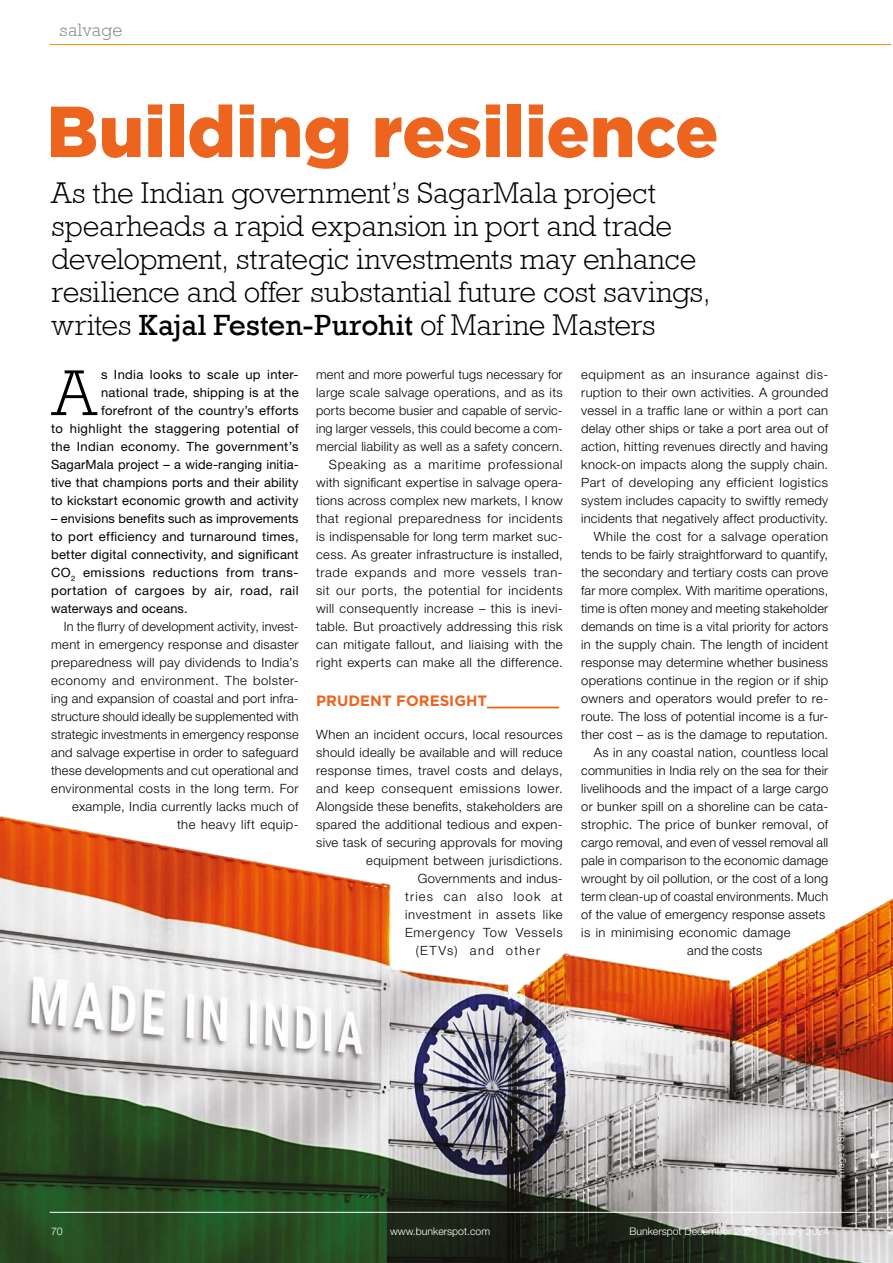
<style>
.page{position:relative;width:893px;height:1263px;background:#fff}
.page>*{position:absolute;margin:0;border:0;box-sizing:border-box;transform-origin:0 0}
.t1{font:900 72px "Gotham";letter-spacing:-.005em;color:#ec641d}
.t2{font:300 65.7px "Rockwell";color:#000}
.t3{font:300 30px/33px "Rockwell";letter-spacing:-.005em;color:#000}
.t4{font:300 18px "Rockwell";letter-spacing:.025em;color:#7d868c}
.t5{font:700 15px "Gotham";color:#ec641d}
.t6{font:300 12.75px/18px "Helvetica Neue LT Std";letter-spacing:.02em;color:#000;text-align:right}
.t7{font:12.75px/18px "Helvetica Neue LT Std";letter-spacing:.02em;color:#000;text-align:right}
.t8{font:300 12.75px "Helvetica Neue LT Std";letter-spacing:.04em;color:#000}
.t9{font:300 12.75px "Helvetica Neue LT Std";letter-spacing:.05em;color:#000}
.t10{font:300 12.75px "Helvetica Neue LT Std";letter-spacing:.06em;color:#000}
.t11{font:300 12.75px "Helvetica Neue LT Std";letter-spacing:.09em;color:#000}
.t12{font:300 12.75px "Helvetica Neue LT Std";letter-spacing:.105em;color:#000}
.t13{font:300 10.5px "Helvetica Neue LT Std";color:#fff}
.t14{font:300 9px "Helvetica Neue LT Std";letter-spacing:.025em;color:#fff}
.s1{font-weight:400}
</style>
<div class="page">
<img style="left:0;top:816px;width:893px;height:447px">
<hr style="left:50px;top:44px;width:841px;height:1px;background:#f18c00">
<hr style="left:50px;top:1212px;width:841px;height:1px;background:#fff">
<h3 class="t4" style="left:60px;top:20px;width:64px">salvage</h3>
<h1 class="t1" style="left:47px;top:82px;width:674px">Building resilience</h1>
<p class="t3" style="left:52px;top:176px;width:660px">As the Indian government’s SagarMala project spearheads a rapid expansion in port and trade development, strategic investments may enhance resilience and offer substantial future cost savings, writes <span class="s1">Kajal Festen-Purohit</span> of Marine Masters</p>
<p class="t7" style="left:51px;top:365px;width:249px">s India looks to scale up inter&shy;national trade, shipping is at the forefront of the country’s efforts<br>to highlight the staggering potential of the Indian economy. The government’s SagarMala project – a wide-ranging initia&shy;tive that champions ports and their ability to kickstart economic growth and activity</p>
<p class="t7" style="left:51px;top:509px;width:249px;text-align:justify">– envisions benefits such as improvements to port efficiency and turnaround times, better digital connectivity, and significant CO<sub>2</sub> emissions reductions from trans&shy;portation of cargoes by air, road, rail waterways and oceans.</p>
<p class="t6" style="left:51px;top:617px;width:249px">In the flurry of development activity, invest&shy;ment in emergency response and disaster preparedness will pay dividends to India’s economy and environment. The bolster&shy;ing and expansion of coastal and port infra&shy;structure should ideally be supplemented with strategic investments in emergency response and salvage expertise in order to safeguard these developments and cut operational and environmental costs in the long term. For example, India currently lacks much of the heavy lift equip-</p>
<h2 class="t2" style="left:53px;top:355px;width:45px">A</h2>
<p class="t6" style="left:316px;top:365px;width:248px">ment and more powerful tugs necessary for large scale salvage operations, and as its ports become busier and capable of servic&shy;ing larger vessels, this could become a com&shy;mercial liability as well as a safety concern.<br>Speaking as a maritime professional with significant expertise in salvage opera&shy;tions across complex new markets, I know that regional preparedness for incidents is indispensable for long term market suc&shy;cess. As greater infrastructure is installed, trade expands and more vessels tran&shy;sit our ports, the potential for incidents will consequently increase – this is inevi&shy;table. But proactively addressing this risk can mitigate fallout, and liaising with the right experts can make all the difference.</p>
<p class="t5" style="left:316px;top:691px;width:245px">PRUDENT FORESIGHT________</p>
<p class="t6" style="left:316px;top:725px;width:248px">When an incident occurs, local resources</p>
<p class="t6" style="left:316px;top:743px;width:248px">should ideally be available and will reduce</p>
<p class="t6" style="left:316px;top:761px;width:248px">response times, travel costs and delays,</p>
<p class="t9" style="left:316px;top:781px;width:248px">and keep consequent emissions lower.</p>
<p class="t6" style="left:316px;top:797px;width:248px">Alongside these benefits, stakeholders are</p>
<p class="t6" style="left:316px;top:815px;width:248px">spared the additional tedious and expen-</p>
<p class="t6" style="left:316px;top:833px;width:248px">sive task of securing approvals for moving</p>
<p class="t6" style="left:366px;top:851px;width:198px">equipment between jurisdictions.</p>
<p class="t6" style="left:418px;top:869px;width:146px">Governments and indus-</p>
<p class="t11" style="left:405px;top:889px;width:159px">tries can also look at</p>
<p class="t9" style="left:405px;top:907px;width:159px">investment in assets like</p>
<p class="t10" style="left:405px;top:925px;width:159px">Emergency Tow Vessels</p>
<p class="t12" style="left:416px;top:943px;width:126px">(ETVs) and other</p>
<p class="t8" style="left:581px;top:367px;width:249px">equipment as an insurance against dis-</p>
<p class="t6" style="left:581px;top:383px;width:249px">ruption to their own activities. A grounded</p>
<p class="t6" style="left:581px;top:401px;width:249px">vessel in a traffic lane or within a port can</p>
<p class="t6" style="left:581px;top:419px;width:248px">delay other ships or take a port area out of</p>
<p class="t6" style="left:581px;top:437px;width:248px">action, hitting revenues directly and having</p>
<p class="t6" style="left:581px;top:455px;width:248px">knock-on impacts along the supply chain.</p>
<p class="t8" style="left:581px;top:475px;width:249px">Part of developing any efficient logistics</p>
<p class="t6" style="left:581px;top:491px;width:248px">system includes capacity to swiftly remedy</p>
<p class="t6" style="left:581px;top:509px;width:249px">incidents that negatively affect productivity.</p>
<p class="t6" style="left:594px;top:527px;width:236px">While the cost for a salvage operation</p>
<p class="t6" style="left:581px;top:545px;width:248px">tends to be fairly straightforward to quantify,</p>
<p class="t6" style="left:581px;top:563px;width:248px">the secondary and tertiary costs can prove</p>
<p class="t6" style="left:581px;top:581px;width:249px">far more complex. With maritime operations,</p>
<p class="t6" style="left:581px;top:599px;width:249px">time is often money and meeting stakeholder</p>
<p class="t6" style="left:581px;top:617px;width:248px">demands on time is a vital priority for actors</p>
<p class="t6" style="left:581px;top:635px;width:248px">in the supply chain. The length of incident</p>
<p class="t6" style="left:581px;top:653px;width:248px">response may determine whether business</p>
<p class="t6" style="left:581px;top:671px;width:249px">operations continue in the region or if ship</p>
<p class="t6" style="left:581px;top:689px;width:249px">owners and operators would prefer to re-</p>
<p class="t6" style="left:581px;top:707px;width:249px">route. The loss of potential income is a fur-</p>
<p class="t6" style="left:581px;top:725px;width:249px">ther cost – as is the damage to reputation.</p>
<p class="t6" style="left:594px;top:743px;width:236px">As in any coastal nation, countless local</p>
<p class="t6" style="left:581px;top:761px;width:249px">communities in India rely on the sea for their</p>
<p class="t6" style="left:581px;top:779px;width:249px">livelihoods and the impact of a large cargo</p>
<p class="t6" style="left:581px;top:797px;width:249px">or bunker spill on a shoreline can be cata-</p>
<p class="t6" style="left:581px;top:815px;width:248px">strophic. The price of bunker removal, of</p>
<p class="t6" style="left:581px;top:833px;width:248px">cargo removal, and even of vessel removal all</p>
<p class="t6" style="left:581px;top:851px;width:249px">pale in comparison to the economic damage</p>
<p class="t6" style="left:581px;top:869px;width:248px">wrought by oil pollution, or the cost of a long</p>
<p class="t6" style="left:581px;top:887px;width:249px">term clean-up of coastal environments. Much</p>
<p class="t6" style="left:581px;top:905px;width:245px">of the value of emergency response assets</p>
<p class="t6" style="left:581px;top:923px;width:211px">is in minimising economic damage</p>
<p class="t6" style="left:687px;top:941px;width:76px">and the costs</p>
<p class="t14" style="left:835px;top:1178px;width:89px;rotate:-90deg">Image © Shutterstock</p>
<p class="t13" style="left:51px;top:1225px;width:13px">70</p>
<p class="t13" style="left:390px;top:1225px;width:101px">www.bunkerspot.com</p>
<p class="t13" style="left:629px;top:1225px;width:201px">Bunkerspot December 2023 / January 2024</p>
</div>
